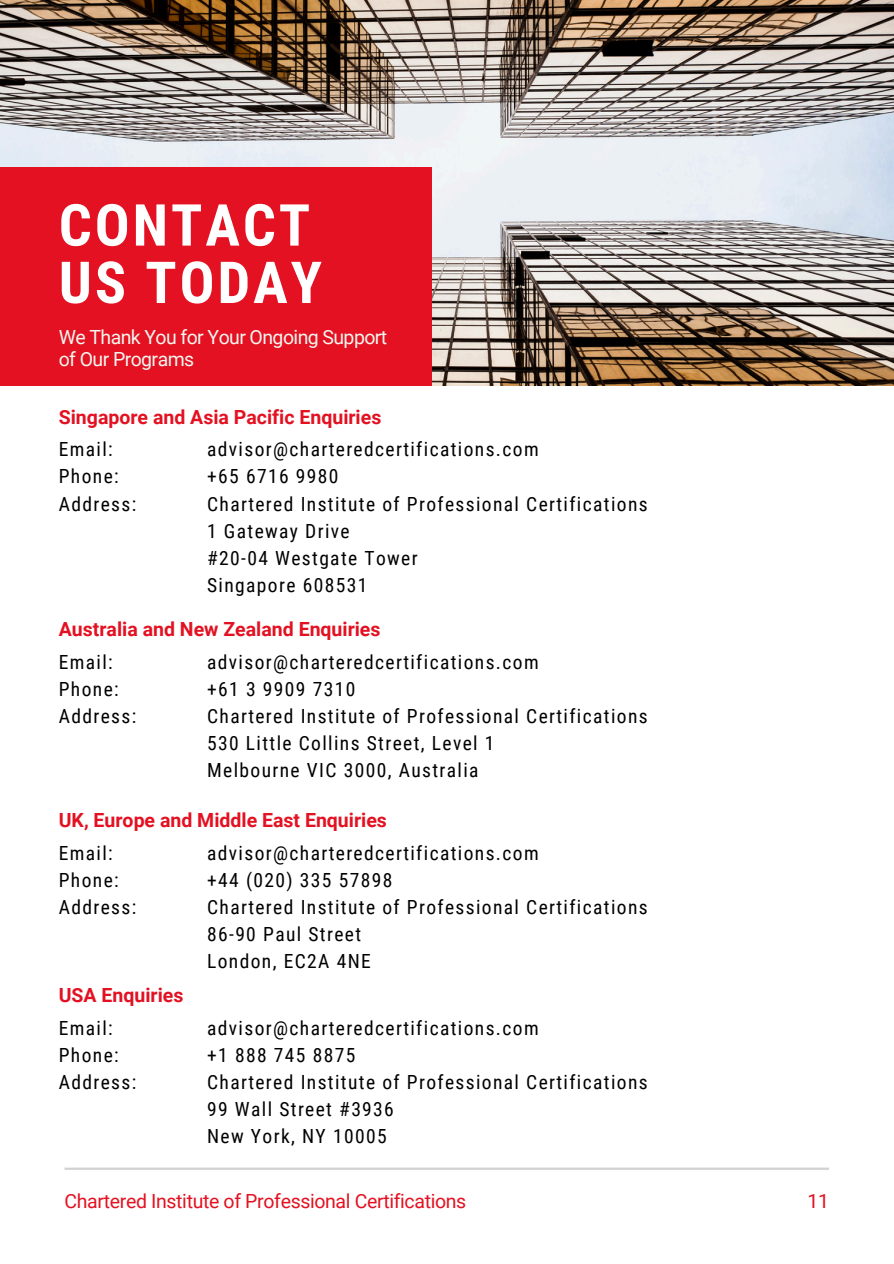
<style>
.page{position:relative;width:894px;height:1264px;background:#fff}
.page>*{position:absolute;margin:0;border:0;box-sizing:border-box;transform-origin:0 0}
.t1{font:700 57.9px/57.3px "Roboto Condensed";letter-spacing:.05em;color:#fff}
.t2{font:19.5px "Roboto Condensed";letter-spacing:.07em;color:#000}
.t3{font:700 19.5px "Roboto";color:#e31121}
.t4{font:19.5px "Roboto";letter-spacing:-.015em;color:#e31121}
.t5{font:19.5px/21.3px "Roboto";letter-spacing:-.03em;color:#f5f5ef}
</style>
<div class="page">
<img style="left:0;top:0;width:893px;height:385px">
<div style="left:0;top:167px;width:432px;height:218px;background:#e31121"></div>
<hr style="left:65px;top:1167px;width:763px;height:2px;background:#d1d1d1">
<p class="t1" style="left:59px;top:197px;width:265px">CONTACT<br>US TODAY</p>
<p class="t5" style="left:59px;top:327px;width:330px">We Thank You for Your Ongoing Support of Our Programs</p>
<p class="t3" style="left:59px;top:405px;width:324px">Singapore and Asia Pacific Enquiries</p>
<p class="t2" style="left:207px;top:438px;width:333px">advisor@charteredcertifications.com</p>
<p class="t2" style="left:207px;top:465px;width:133px">+65 6716 9980</p>
<p class="t2" style="left:207px;top:492px;width:442px">Chartered Institute of Professional Certifications</p>
<p class="t2" style="left:207px;top:519px;width:144px">1 Gateway Drive</p>
<p class="t2" style="left:207px;top:546px;width:212px">#20-04 Westgate Tower</p>
<p class="t2" style="left:207px;top:573px;width:162px">Singapore 608531</p>
<p class="t2" style="left:59px;top:438px;width:55px">Email:</p>
<h2 class="t2" style="left:59px;top:465px;width:61px">Phone:</h2>
<p class="t2" style="left:59px;top:492px;width:79px">Address:</p>
<p class="t3" style="left:59px;top:618px;width:323px">Australia and New Zealand Enquiries</p>
<p class="t2" style="left:207px;top:650px;width:333px">advisor@charteredcertifications.com</p>
<p class="t2" style="left:207px;top:677px;width:150px">+61 3 9909 7310</p>
<p class="t2" style="left:207px;top:704px;width:442px">Chartered Institute of Professional Certifications</p>
<p class="t2" style="left:207px;top:731px;width:289px">530 Little Collins Street, Level 1</p>
<p class="t2" style="left:207px;top:758px;width:273px">Melbourne VIC 3000, Australia</p>
<p class="t2" style="left:59px;top:650px;width:55px">Email:</p>
<h2 class="t2" style="left:59px;top:677px;width:61px">Phone:</h2>
<p class="t2" style="left:59px;top:704px;width:79px">Address:</p>
<p class="t3" style="left:59px;top:808px;width:329px">UK, Europe and Middle East Enquiries</p>
<p class="t2" style="left:207px;top:841px;width:333px">advisor@charteredcertifications.com</p>
<p class="t2" style="left:207px;top:868px;width:187px">+44 (020) 335 57898</p>
<p class="t2" style="left:207px;top:895px;width:442px">Chartered Institute of Professional Certifications</p>
<p class="t2" style="left:207px;top:922px;width:155px">86-90 Paul Street</p>
<p class="t2" style="left:207px;top:949px;width:165px">London, EC2A 4NE</p>
<p class="t2" style="left:59px;top:841px;width:55px">Email:</p>
<h2 class="t2" style="left:59px;top:868px;width:61px">Phone:</h2>
<p class="t2" style="left:59px;top:895px;width:79px">Address:</p>
<p class="t3" style="left:59px;top:984px;width:126px">USA Enquiries</p>
<p class="t2" style="left:59px;top:1016px;width:55px">Email:</p>
<p class="t2" style="left:59px;top:1043px;width:61px">Phone:</p>
<p class="t2" style="left:59px;top:1070px;width:79px">Address:</p>
<p class="t2" style="left:207px;top:1016px;width:333px">advisor@charteredcertifications.com</p>
<p class="t2" style="left:207px;top:1043px;width:150px">+1 888 745 8875</p>
<p class="t2" style="left:207px;top:1070px;width:442px">Chartered Institute of Professional Certifications</p>
<p class="t2" style="left:207px;top:1097px;width:188px">99 Wall Street #3936</p>
<p class="t2" style="left:207px;top:1124px;width:181px">New York, NY 10005</p>
<h1 class="t4" style="left:65px;top:1189px;width:403px">Chartered Institute of Professional Certifications</h1>
<h2 class="t4" style="left:807px;top:1189px;width:23px">11</h2>
</div>
